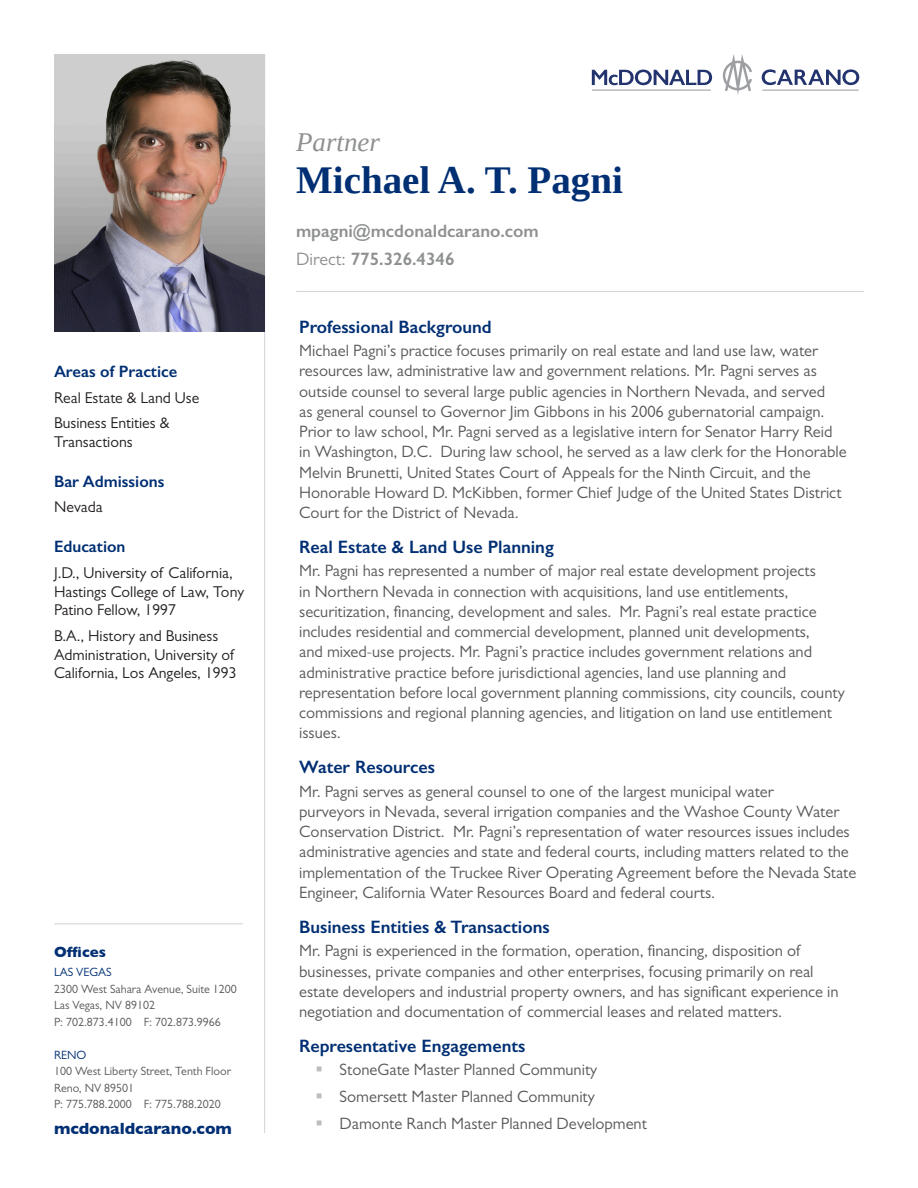
<style>
.page{position:relative;width:918px;height:1188px;background:#fff}
.page>*{position:absolute;margin:0;border:0;box-sizing:border-box;transform-origin:0 0}
.Name-Large_Bio{font:700 39px "Tinos";color:#002f73}
.Title-Large_Bio{font:italic 27px "Tinos";color:#8e9091}
.Subhead{font:600 18px "Gill Sans";color:#002f73}
.Email{font:600 18px "Gill Sans";color:#8e9091}
.Main_Content_Text{font:16.5px/20.2px "Gill Sans";color:#57585a}
.Sidebar_Subhead{font:600 16.5px "Gill Sans";color:#002f73}
.t1{font:700 16.5px "Gill Sans";color:#002f73}
.Sidebar_Text{font:15.75px/18.8px "Gill Sans";color:#231f20}
.t2{font:700 15px "Gill Sans";color:#002f73}
.t3{font:12px/16.5px "Gill Sans";color:#57585a}
.t4{font:12px "Gill Sans";color:#002f73}
.s1{font-weight:400}
</style>
<div class="page">
<hr style="left:264px;top:54px;width:1px;height:1079px;background:#d1d2d4">
<hr style="left:54px;top:923px;width:189px;height:1px;background:#d1d2d4">
<hr style="left:592px;top:90px;width:119px;height:1px;background:#9d9fa2">
<hr style="left:762px;top:90px;width:97px;height:1px;background:#9d9fa2">
<svg style="left:723px;top:54px;width:29px;height:41px"></svg>
<svg style="left:592px;top:70px;width:120px;height:15px"></svg>
<svg style="left:762px;top:69px;width:97px;height:16px"></svg>
<hr style="left:296px;top:291px;width:568px;height:1px;background:#d1d2d4">
<img style="left:54px;top:54px;width:211px;height:277px">
<p class="Sidebar_Subhead" style="left:54px;top:362px;width:125px">Areas of Practice</p>
<p class="Sidebar_Text" style="left:54px;top:388px;width:147px">Real Estate &amp; Land Use</p>
<p class="Sidebar_Text" style="left:54px;top:413px;width:117px">Business Entities &amp;<br>Transactions</p>
<p class="Sidebar_Subhead" style="left:54px;top:471px;width:112px">Bar Admissions</p>
<p class="Sidebar_Text" style="left:54px;top:498px;width:50px">Nevada</p>
<p class="Sidebar_Subhead" style="left:54px;top:537px;width:73px">Education</p>
<p class="Sidebar_Text" style="left:54px;top:563px;width:192px">J.D., University of California,<br>Hastings College of Law, Tony<br>Patino Fellow, 1997</p>
<p class="Sidebar_Text" style="left:54px;top:626px;width:184px">B.A., History and Business<br>Administration, University of<br>California, Los Angeles, 1993</p>
<p class="t2" style="left:54px;top:940px;width:53px">Offices</p>
<p class="t4" style="left:54px;top:965px;width:59px">LAS VEGAS</p>
<p class="t3" style="left:54px;top:981px;width:184px">2300 West Sahara Avenue, Suite 1200<br>Las Vegas, NV 89102<br>P: 702.873.4100 F: 702.873.9966</p>
<p class="t4" style="left:54px;top:1048px;width:34px">RENO</p>
<p class="t3" style="left:54px;top:1063px;width:179px">100 West Liberty Street, Tenth Floor<br>Reno, NV 89501<br>P: 775.788.2000 F: 775.788.2020</p>
<p class="t1" style="left:54px;top:1115px;width:179px">mcdonaldcarano.com</p>
<p class="Title-Large_Bio" style="left:296px;top:124px;width:85px">Partner</p>
<p class="Name-Large_Bio" style="left:296px;top:153px;width:328px">Michael A. T. Pagni</p>
<p class="Email" style="left:296px;top:220px;width:244px">mpagni@mcdonaldcarano.com</p>
<p class="Email" style="left:296px;top:248px;width:160px"><span class="s1">Direct:</span> 775.326.4346</p>
<p class="Subhead" style="left:299px;top:316px;width:194px">Professional Background</p>
<p class="Main_Content_Text" style="left:299px;top:340px;width:549px">Michael Pagni’s practice focuses primarily on real estate and land use law, water resources law, administrative law and government relations. Mr. Pagni serves as outside counsel to several large public agencies in Northern Nevada, and served<br>as general counsel to Governor Jim Gibbons in his 2006 gubernatorial campaign.<br>Prior to law school, Mr. Pagni served as a legislative intern for Senator Harry Reid in Washington, D.C. During law school, he served as a law clerk for the Honorable Melvin Brunetti, United States Court of Appeals for the Ninth Circuit, and the Honorable Howard D. McKibben, former Chief Judge of the United States District Court for the District of Nevada.</p>
<p class="Subhead" style="left:299px;top:536px;width:256px">Real Estate &amp; Land Use Planning</p>
<p class="Main_Content_Text" style="left:299px;top:561px;width:547px">Mr. Pagni has represented a number of major real estate development projects<br>in Northern Nevada in connection with acquisitions, land use entitlements, securitization, financing, development and sales. Mr. Pagni’s real estate practice includes residential and commercial development, planned unit developments,<br>and mixed-use projects. Mr. Pagni’s practice includes government relations and administrative practice before jurisdictional agencies, land use planning and representation before local government planning commissions, city councils, county commissions and regional planning agencies, and litigation on land use entitlement issues.</p>
<p class="Subhead" style="left:299px;top:756px;width:137px">Water Resources</p>
<p class="Main_Content_Text" style="left:299px;top:781px;width:559px">Mr. Pagni serves as general counsel to one of the largest municipal water<br>purveyors in Nevada, several irrigation companies and the Washoe County Water Conservation District. Mr. Pagni’s representation of water resources issues includes administrative agencies and state and federal courts, including matters related to the implementation of the Truckee River Operating Agreement before the Nevada State Engineer, California Water Resources Board and federal courts.</p>
<p class="Subhead" style="left:299px;top:916px;width:252px">Business Entities &amp; Transactions</p>
<p class="Main_Content_Text" style="left:299px;top:941px;width:541px">Mr. Pagni is experienced in the formation, operation, financing, disposition of businesses, private companies and other enterprises, focusing primarily on real estate developers and industrial property owners, and has significant experience in negotiation and documentation of commercial leases and related matters.</p>
<p class="Subhead" style="left:299px;top:1035px;width:228px">Representative Engagements</p>
<p class="Main_Content_Text" style="left:340px;top:1060px;width:259px">StoneGate Master Planned Community</p>
<p class="Main_Content_Text" style="left:340px;top:1087px;width:257px">Somersett Master Planned Community</p>
<p class="Main_Content_Text" style="left:340px;top:1114px;width:309px">Damonte Ranch Master Planned Development</p>
</div>
